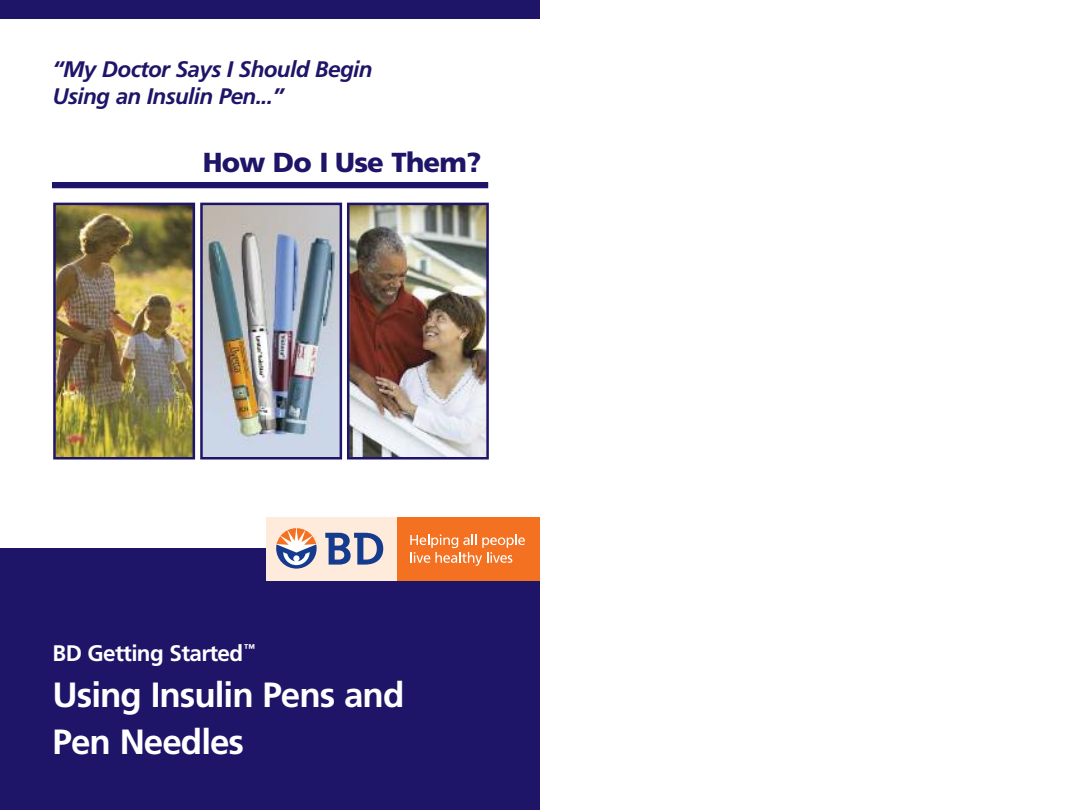
<style>
.page{position:relative;width:1080px;height:810px;background:#fff}
.page>*{position:absolute;margin:0;border:0;box-sizing:border-box;transform-origin:0 0}
.t1{font:700 35px/46.2px "Frutiger";letter-spacing:-.03em;color:#fff}
.t2{font:900 27.5px "Frutiger";letter-spacing:-.03em;color:#1e1568}
.t3{font:italic 700 22.5px/27px "Frutiger";letter-spacing:-.03em;color:#1e1568}
.t4{font:700 22.5px "Frutiger";letter-spacing:-.03em;color:#fff}
</style>
<div class="page">
<div style="left:0;top:548px;width:540px;height:262px;background:#1e1568"></div>
<div style="left:52px;top:182px;width:436px;height:6px;background:#1e1568"></div>
<div style="left:0;top:0;width:540px;height:19px;background:#1e1568"></div>
<img style="left:56px;top:206px;width:136px;height:251px">
<div style="left:53px;top:203px;width:142px;height:257px;border:2px solid #1e1568"></div>
<img style="left:350px;top:206px;width:136px;height:251px">
<div style="left:347px;top:203px;width:142px;height:257px;border:2px solid #1e1568"></div>
<img style="left:203px;top:206px;width:136px;height:251px">
<div style="left:200px;top:203px;width:142px;height:257px;border:2px solid #1e1568"></div>
<div style="left:266px;top:517px;width:131px;height:63px;background:#feebdb"></div>
<div style="left:397px;top:517px;width:143px;height:63px;background:#f37121"></div>
<svg style="left:325px;top:533px;width:58px;height:32px"></svg>
<svg style="left:276px;top:528px;width:41px;height:41px"></svg>
<svg style="left:410px;top:534px;width:115px;height:32px"></svg>
<p class="t3" style="left:53px;top:57px;width:321px">“My Doctor Says I Should Begin<br>Using an Insulin Pen...”</p>
<p class="t2" style="left:203px;top:151px;width:280px">How Do I Use Them?</p>
<p class="t4" style="left:53px;top:644px;width:204px">BD Getting Started<sup>™</sup></p>
<h1 class="t1" style="left:53px;top:675px;width:353px">Using Insulin Pens and<br>Pen Needles</h1>
</div>
